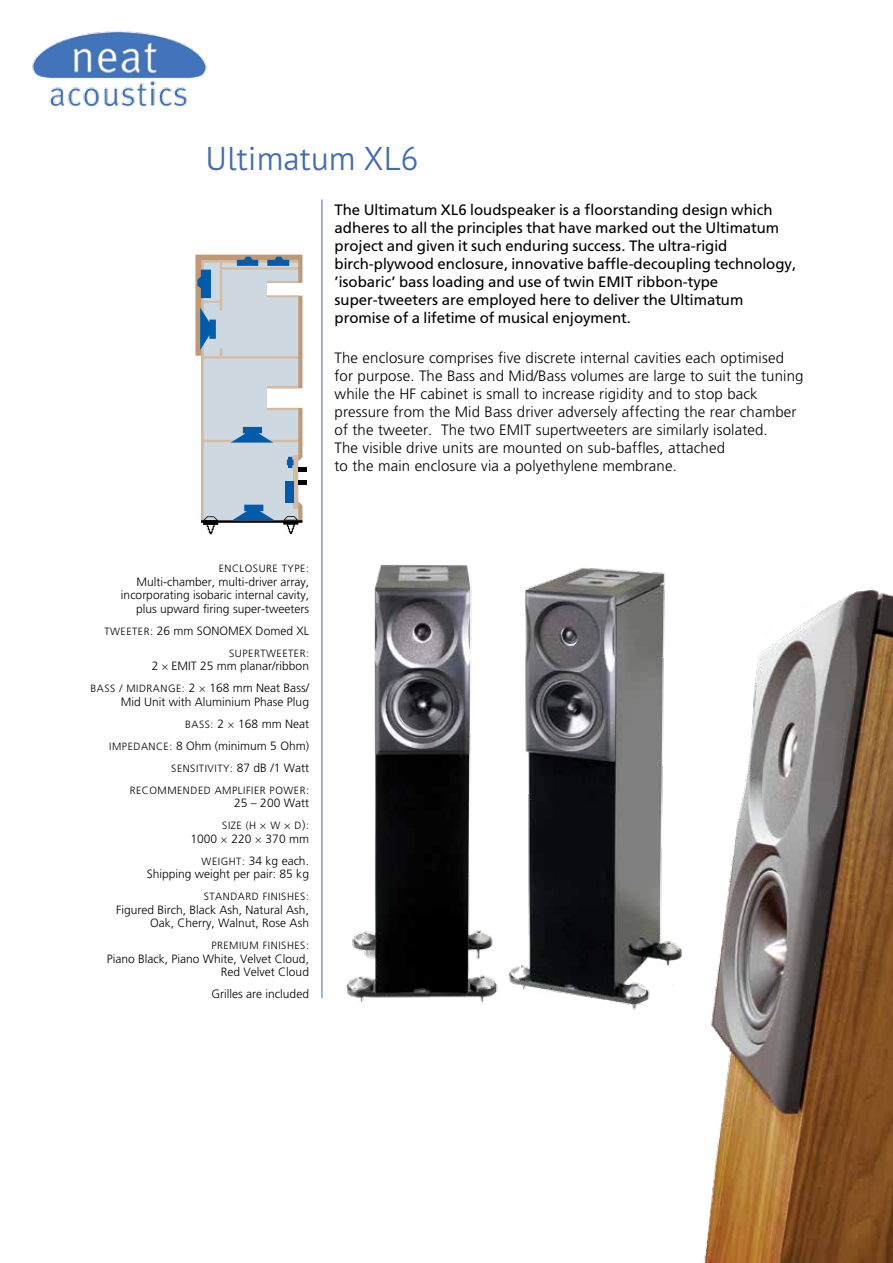
<style>
.page{position:relative;width:893px;height:1263px;background:#fff}
.page>*{position:absolute;margin:0;border:0;box-sizing:border-box;transform-origin:0 0}
.t1{font:300 33px "PT Sans Pro";color:#446cb1}
.t2{font:300 15px/18px "AG Foreigner";letter-spacing:.01em;color:#000}
.t3{font:15px/18px "Free Set";color:#000}
.t4{font:300 12px/13.5px "AG Foreigner";color:#000;text-align:right}
.t5{font:300 10.5px/22px "AG Foreigner";letter-spacing:.05em;color:#000;text-align:right}
.s1{font-size:10.5px}
.s2{font-size:12px}
</style>
<div class="page">
<img style="left:322px;top:564px;width:360px;height:446px">
<hr style="left:322px;top:199px;width:1px;height:799px;background:#446cb1">
<div style="left:298px;top:480px;width:8px;height:5px;background:#000"></div>
<div style="left:298px;top:467px;width:8px;height:5px;background:#000"></div>
<svg style="left:195px;top:255px;width:107px;height:279px;background:#c2cbd3"></svg>
<img style="left:703px;top:589px;width:190px;height:674px">
<img style="left:32px;top:31px;width:175px;height:76px">
<h1 class="t1" style="left:206px;top:137px;width:215px">Ultimatum XL6</h1>
<p class="t3" style="left:334px;top:201px;width:463px">The Ultimatum XL6 loudspeaker is a floorstanding design which adheres to all the principles that have marked out the Ultimatum project and given it such enduring success. The ultra-rigid birch-plywood enclosure, innovative baffle-decoupling technology, ‘isobaric’ bass loading and use of twin EMIT ribbon-type super-tweeters are employed here to deliver the Ultimatum promise of a lifetime of musical enjoyment.</p>
<p class="t2" style="left:334px;top:349px;width:470px">The enclosure comprises five discrete internal cavities each optimised for purpose. The Bass and Mid/Bass volumes are large to suit the tuning while the HF cabinet is small to increase rigidity and to stop back pressure from the Mid Bass driver adversely affecting the rear chamber of the tweeter. The two EMIT supertweeters are similarly isolated.<br>The visible drive units are mounted on sub-baffles, attached<br>to the main enclosure via a polyethylene membrane.</p>
<p class="t5" style="left:219px;top:558px;width:92px">ENCLOSURE TYPE:</p>
<p class="t4" style="left:121px;top:575px;width:189px">Multi-chamber, multi-driver array, incorporating isobaric internal cavity, plus upward firing super-tweeters</p>
<p class="t4" style="left:104px;top:624px;width:206px"><span class="s1">TWEETER:</span> 26 mm SONOMEX Domed XL</p>
<p class="t5" style="left:229px;top:642px;width:81px">SUPERTWEETER:</p>
<p class="t4" style="left:91px;top:655px;width:220px;line-height:22px">2 EMIT 25 mm planar/ribbon<br><span class="s1">BASS / MIDRANGE:</span> 2 168 mm Neat Bass/</p>
<p class="t4" style="left:109px;top:691px;width:201px;line-height:22px">Mid Unit with Aluminium Phase Plug<br><span class="s1">BASS:</span> 2 168 mm Neat<br><span class="s1">IMPEDANCE:</span> 8 Ohm (minimum 5 Ohm)</p>
<p class="t5" style="left:130px;top:757px;width:181px">SENSITIVITY: <span class="s2">87 dB /1 Watt<br></span>RECOMMENDED AMPLIFIER POWER:</p>
<p class="t4" style="left:234px;top:796px;width:76px">25 – 200 Watt</p>
<p class="t5" style="left:222px;top:815px;width:36px">SIZE (H</p>
<p class="t5" style="left:270px;top:815px;width:11px">W</p>
<p class="t5" style="left:295px;top:815px;width:16px">D<span class="s2">)</span>:</p>
<p class="t4" style="left:191px;top:828px;width:120px;line-height:22px">1000 220 370 mm<br><span class="s1">WEIGHT:</span> 34 kg each.</p>
<p class="t4" style="left:147px;top:867px;width:164px">Shipping weight per pair: 85 kg</p>
<p class="t5" style="left:204px;top:886px;width:107px">STANDARD FINISHES:</p>
<p class="t4" style="left:116px;top:903px;width:194px">Figured Birch, Black Ash, Natural Ash,<br>Oak, Cherry, Walnut, Rose Ash</p>
<p class="t5" style="left:211px;top:935px;width:99px">PREMIUM FINISHES:</p>
<p class="t4" style="left:107px;top:952px;width:204px">Piano Black, Piano White, Velvet Cloud,<br>Red Velvet Cloud</p>
<p class="t4" style="left:212px;top:987px;width:99px">Grilles are included</p>
</div>
